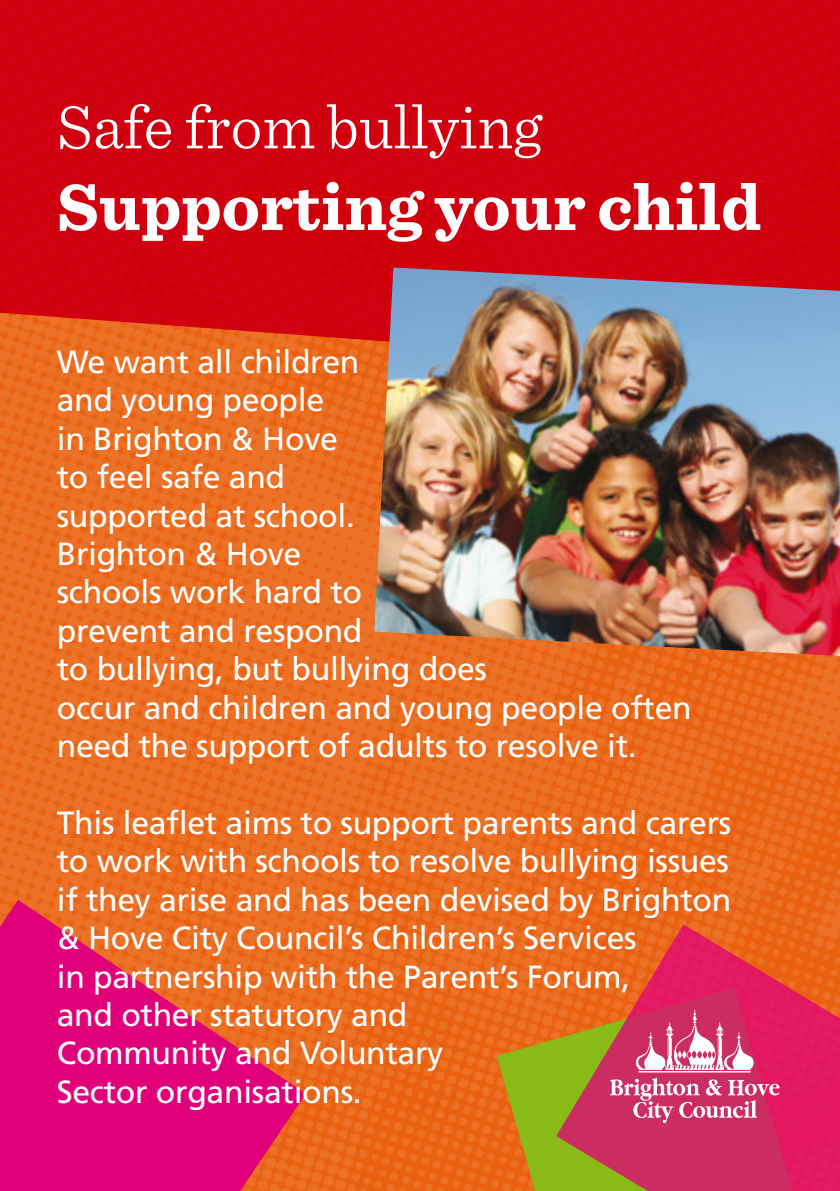
<style>
.page{position:relative;width:840px;height:1191px;background:#fff}
.page>*{position:absolute;margin:0;border:0;box-sizing:border-box;transform-origin:0 0}
.t1{font:700 68px "Sentinel";color:#fff}
.t2{font:300 64px "Sentinel";color:#fff}
.t3{font:32px/38.4px "Frutiger";letter-spacing:-.01em;color:#fff}
</style>
<div class="page">
<img style="left:0;top:384px;width:839px;height:807px">
<svg style="left:496px;top:987px;width:60px;height:204px;background:#bc8e18"></svg>
<svg style="left:0;top:0;width:839px;height:384px;background:#d10810"></svg>
<svg style="left:556px;top:924px;width:283px;height:267px;background:#d54643"></svg>
<svg style="left:609px;top:1009px;width:170px;height:114px;background:#d9577f"></svg>
<svg style="left:0;top:899px;width:305px;height:292px;background:#e5265a"></svg>
<img style="left:374px;top:267px;width:465px;height:389px">
<p class="t2" style="left:57px;top:79px;width:487px">Safe from bullying</p>
<p class="t1" style="left:57px;top:154px;width:706px">Supporting your child</p>
<p class="t3" style="left:57px;top:342px;width:636px">We want all children<br>and young people<br>in Brighton &amp; Hove<br>to feel safe and<br>supported at school.<br>Brighton &amp; Hove<br>schools work hard to<br>prevent and respond<br>to bullying, but bullying does<br>occur and children and young people often need the support of adults to resolve it.</p>
<p class="t3" style="left:57px;top:803px;width:675px">This leaflet aims to support parents and carers to work with schools to resolve bullying issues if they arise and has been devised by Brighton &amp; Hove City Council’s Children’s Services<br>in partnership with the Parent’s Forum,<br>and other statutory and<br>Community and Voluntary<br>Sector organisations.</p>
</div>
